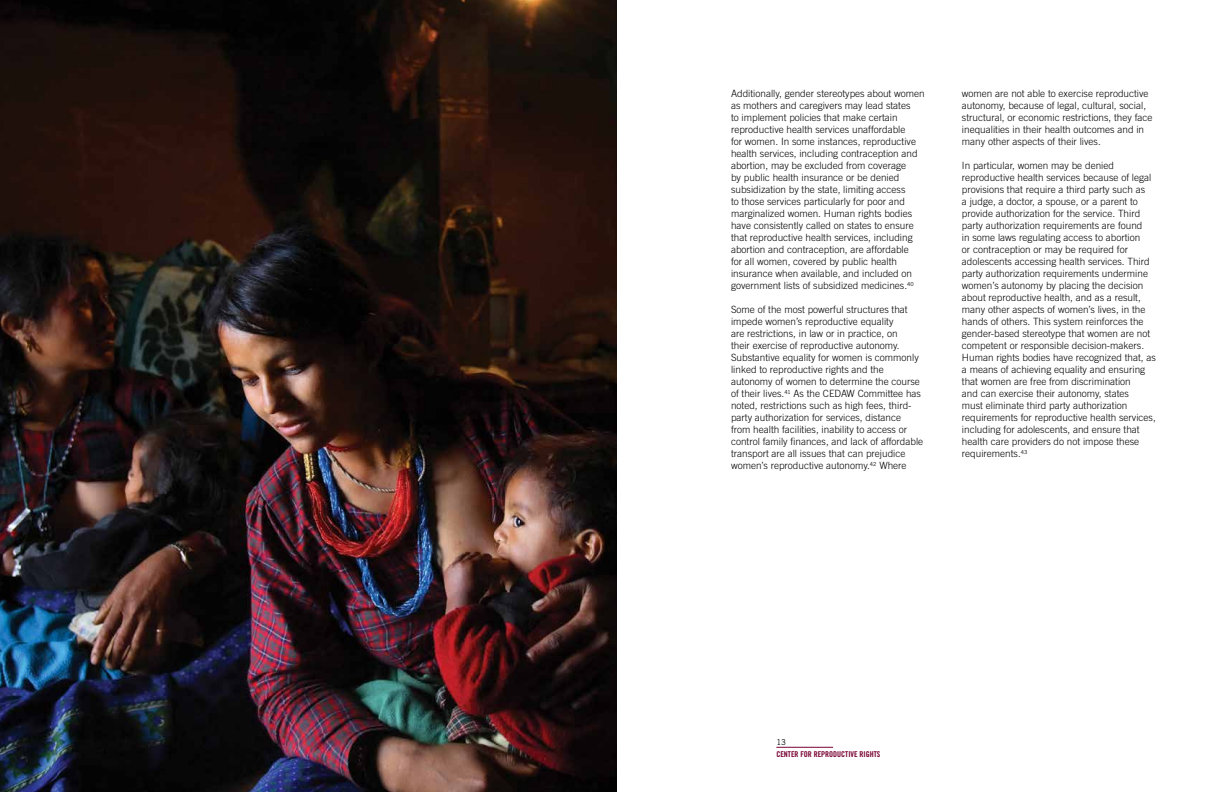
<style>
.page{position:relative;width:1224px;height:792px;background:#fff}
.page>*{position:absolute;margin:0;border:0;box-sizing:border-box;transform-origin:0 0}
.t1{font:300 10px/12px "Trade Gothic LT Std";color:#000}
.t2{font:8px "Trade Gothic LT Std Bd Cn 20";color:#780032}
.t3{font:8px "Trade Gothic";color:#000}
</style>
<div class="page">
<hr style="left:776px;top:747px;width:57px;height:1px;background:#780032">
<img style="left:0;top:0;width:616px;height:792px">
<p class="t1" style="left:731px;top:88px;width:195px">Additionally, gender stereotypes about women as mothers and caregivers may lead states<br>to implement policies that make certain reproductive health services unaffordable<br>for women. In some instances, reproductive health services, including contraception and abortion, may be excluded from coverage<br>by public health insurance or be denied subsidization by the state, limiting access<br>to those services particularly for poor and marginalized women. Human rights bodies have consistently called on states to ensure that reproductive health services, including abortion and contraception, are affordable<br>for all women, covered by public health insurance when available, and included on government lists of subsidized medicines.<sup>40</sup></p>
<p class="t1" style="left:731px;top:304px;width:194px">Some of the most powerful structures that impede women’s reproductive equality<br>are restrictions, in law or in practice, on<br>their exercise of reproductive autonomy.<br>Substantive equality for women is commonly linked to reproductive rights and the autonomy of women to determine the course of their lives.<sup>41</sup> As the CEDAW Committee has noted, restrictions such as high fees, third&shy;party authorization for services, distance<br>from health facilities, inability to access or control family finances, and lack of affordable transport are all issues that can prejudice women’s reproductive autonomy.<sup>42</sup> Where</p>
<p class="t1" style="left:962px;top:88px;width:192px">women are not able to exercise reproductive autonomy, because of legal, cultural, social, structural, or economic restrictions, they face inequalities in their health outcomes and in many other aspects of their lives.</p>
<p class="t1" style="left:962px;top:160px;width:195px">In particular, women may be denied reproductive health services because of legal provisions that require a third party such as<br>a judge, a doctor, a spouse, or a parent to provide authorization for the service. Third party authorization requirements are found<br>in some laws regulating access to abortion<br>or contraception or may be required for adolescents accessing health services. Third party authorization requirements undermine women’s autonomy by placing the decision about reproductive health, and as a result, many other aspects of women’s lives, in the hands of others. This system reinforces the gender-based stereotype that women are not competent or responsible decision-makers.<br>Human rights bodies have recognized that, as a means of achieving equality and ensuring that women are free from discrimination<br>and can exercise their autonomy, states<br>must eliminate third party authorization requirements for reproductive health services, including for adolescents, and ensure that health care providers do not impose these requirements.<sup>43</sup></p>
<p class="t3" style="left:776px;top:737px;width:11px">13</p>
<p class="t2" style="left:776px;top:749px;width:105px">CENTER FOR REPRODUCTIVE RIGHTS</p>
</div>
